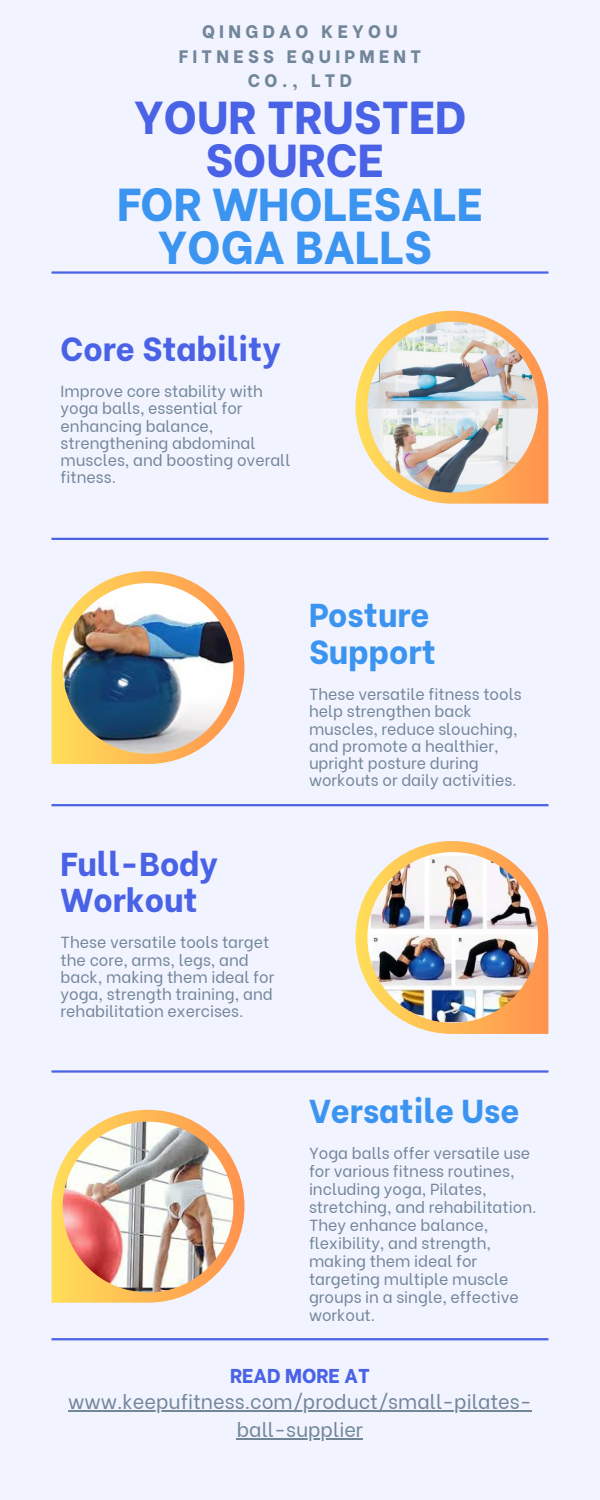
<style>
.page{position:relative;width:600px;height:1500px;background:#f1f3ff}
.page>*{position:absolute;margin:0;border:0;box-sizing:border-box;transform-origin:0 0}
.t1{font:800 46px/43.5px "Be Vietnam";color:#3b94f0;text-align:center}
.t2{font:800 33px/36.8px "Be Vietnam";color:#4962e6}
.t3{font:800 33px/36.8px "Be Vietnam";color:#3b94f0}
.t4{font:20px "Be Vietnam";color:#728699}
.t5{font:800 20px "Be Vietnam";color:#4962e6}
.t6{font:800 18px/24.8px "Be Vietnam";letter-spacing:.24em;color:#728699;text-align:center}
.t7{font:16px/17.2px "Be Vietnam";color:#728699}
.s1{color:#4962e6}
</style>
<div class="page">
<hr style="left:52px;top:271px;width:496px;height:3px;background:#4962e6">
<hr style="left:52px;top:538px;width:496px;height:2px;background:#4962e6">
<hr style="left:52px;top:804px;width:496px;height:2px;background:#4962e6">
<hr style="left:52px;top:1070px;width:496px;height:3px;background:#4962e6">
<hr style="left:52px;top:1338px;width:496px;height:2px;background:#4962e6">
<svg style="left:356px;top:311px;width:192px;height:193px"></svg>
<img style="left:367px;top:322px;width:171px;height:171px;border-radius:50%">
<svg style="left:356px;top:841px;width:192px;height:193px"></svg>
<img style="left:367px;top:852px;width:171px;height:171px;border-radius:50%">
<svg style="left:52px;top:571px;width:192px;height:193px"></svg>
<img style="left:63px;top:583px;width:170px;height:171px">
<svg style="left:52px;top:1110px;width:192px;height:193px"></svg>
<img style="left:63px;top:1122px;width:170px;height:170px">
<hr style="left:68px;top:1410px;width:464px;height:2px;background:#728699">
<hr style="left:237px;top:1438px;width:126px;height:2px;background:#728699">
<p class="t6" style="left:179px;top:17px;width:244px">QINGDAO KEYOU<br>FITNESS EQUIPMENT<br>CO., LTD</p>
<p class="t1" style="left:117px;top:91px;width:367px"><span class="s1">YOUR TRUSTED<br>SOURCE<br></span>FOR WHOLESALE<br>YOGA BALLS</p>
<h2 class="t2" style="left:61px;top:327px;width:221px">Core Stability</h2>
<h1 class="t7" style="left:61px;top:381px;width:231px">Improve core stability with yoga balls, essential for enhancing balance, strengthening abdominal muscles, and boosting overall fitness.</h1>
<p class="t2" style="left:61px;top:842px;width:158px">Full-Body<br>Workout</p>
<p class="t7" style="left:61px;top:932px;width:215px">These versatile tools target the core, arms, legs, and back, making them ideal for yoga, strength training, and rehabilitation exercises.</p>
<p class="t3" style="left:309px;top:594px;width:128px">Posture<br>Support</p>
<p class="t7" style="left:309px;top:684px;width:214px">These versatile fitness tools help strengthen back muscles, reduce slouching, and promote a healthier, upright posture during workouts or daily activities.</p>
<p class="t3" style="left:309px;top:1089px;width:212px">Versatile Use</p>
<p class="t7" style="left:309px;top:1143px;width:229px;line-height:18px">Yoga balls offer versatile use for various fitness routines, including yoga, Pilates, stretching, and rehabilitation.<br>They enhance balance, flexibility, and strength, making them ideal for targeting multiple muscle groups in a single, effective workout.</p>
<p class="t5" style="left:230px;top:1359px;width:141px">READ MORE AT</p>
<h2 class="t4" style="left:68px;top:1385px;width:465px">www.keepufitness.com/product/small-pilates-</h2>
<p class="t4" style="left:237px;top:1413px;width:128px">ball-supplier</p>
</div>
